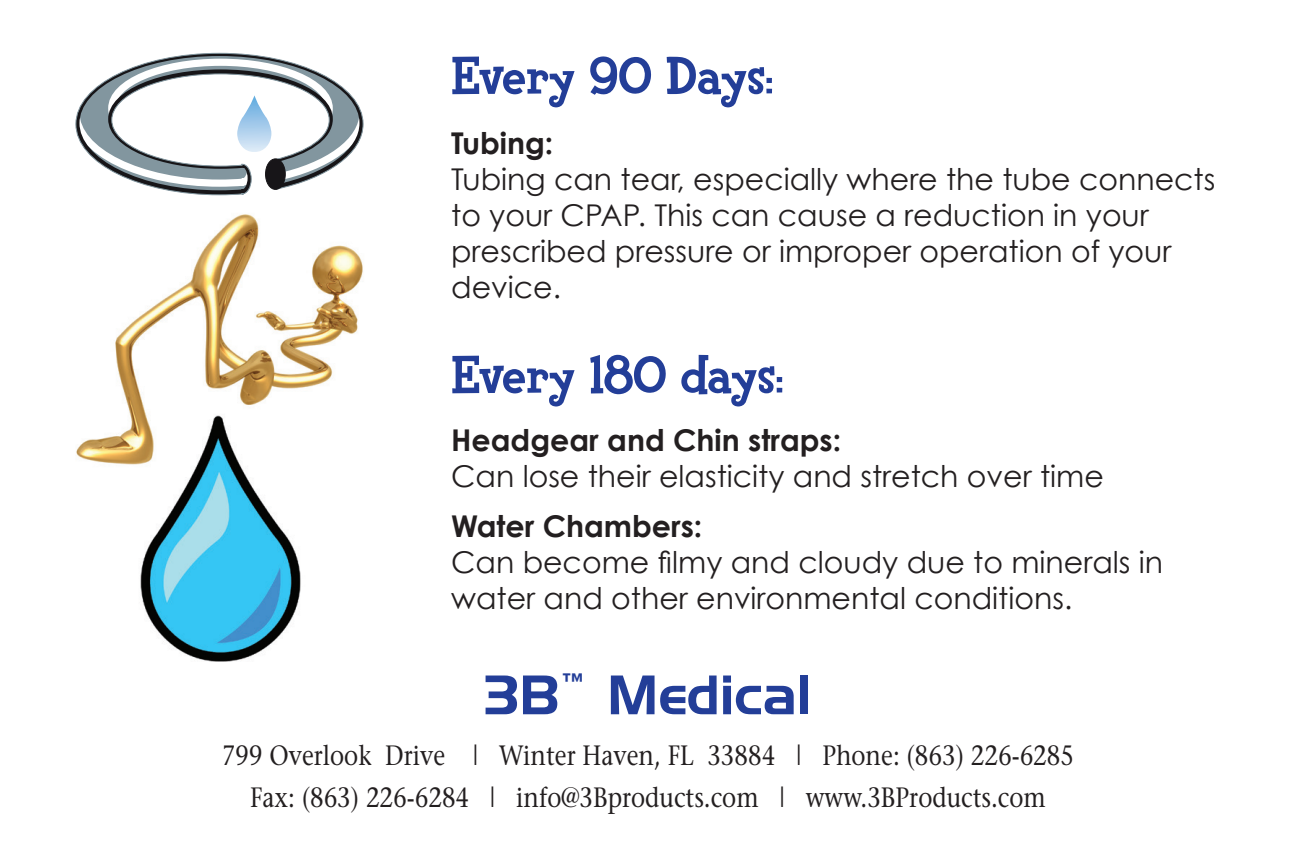
<style>
.page{position:relative;width:1296px;height:864px;background:#fff}
.page>*{position:absolute;margin:0;border:0;box-sizing:border-box;transform-origin:0 0}
.t1{font:800 54px "Fink";letter-spacing:-.02em;color:#233e98}
.t2{font:54px "Handel Gothic BT";color:#233e98}
.t3{font:30px/36px "Century Gothic";color:#231f20}
.t4{font:700 30px "Century Gothic";color:#231f20}
.t5{font:27.9px/42px "Stone Serif";color:#231f20;text-align:center;scale:.85 1}
</style>
<div class="page">
<img style="left:76px;top:214px;width:287px;height:251px">
<img style="left:128px;top:403px;width:186px;height:259px">
<svg style="left:75px;top:53px;width:289px;height:142px"></svg>
<h1 class="t1" style="left:451px;top:42px;width:323px">Every 90 Days:</h1>
<p class="t4" style="left:451px;top:124px;width:104px">Tubing:</p>
<p class="t3" style="left:451px;top:161px;width:766px">Tubing can tear, especially where the tube connects to your CPAP. This can cause a reduction in your prescribed pressure or improper operation of your device.</p>
<h1 class="t1" style="left:451px;top:341px;width:334px">Every 180 days:</h1>
<p class="t4" style="left:451px;top:421px;width:391px">Headgear and Chin straps:</p>
<p class="t3" style="left:451px;top:458px;width:654px">Can lose their elasticity and stretch over time</p>
<p class="t4" style="left:451px;top:507px;width:253px">Water Chambers:</p>
<p class="t3" style="left:451px;top:543px;width:713px">Can become filmy and cloudy due to minerals in water and other environmental conditions.</p>
<h1 class="t2" style="left:485px;top:662px;width:328px">3B<sup>™</sup> Medical</h1>
<p class="t5" style="left:222px;top:734px;width:1004px">799 Overlook Drive | Winter Haven, FL 33884 | Phone: (863) 226-6285<br>Fax: (863) 226-6284 | info@3Bproducts.com | www.3BProducts.com</p>
</div>
